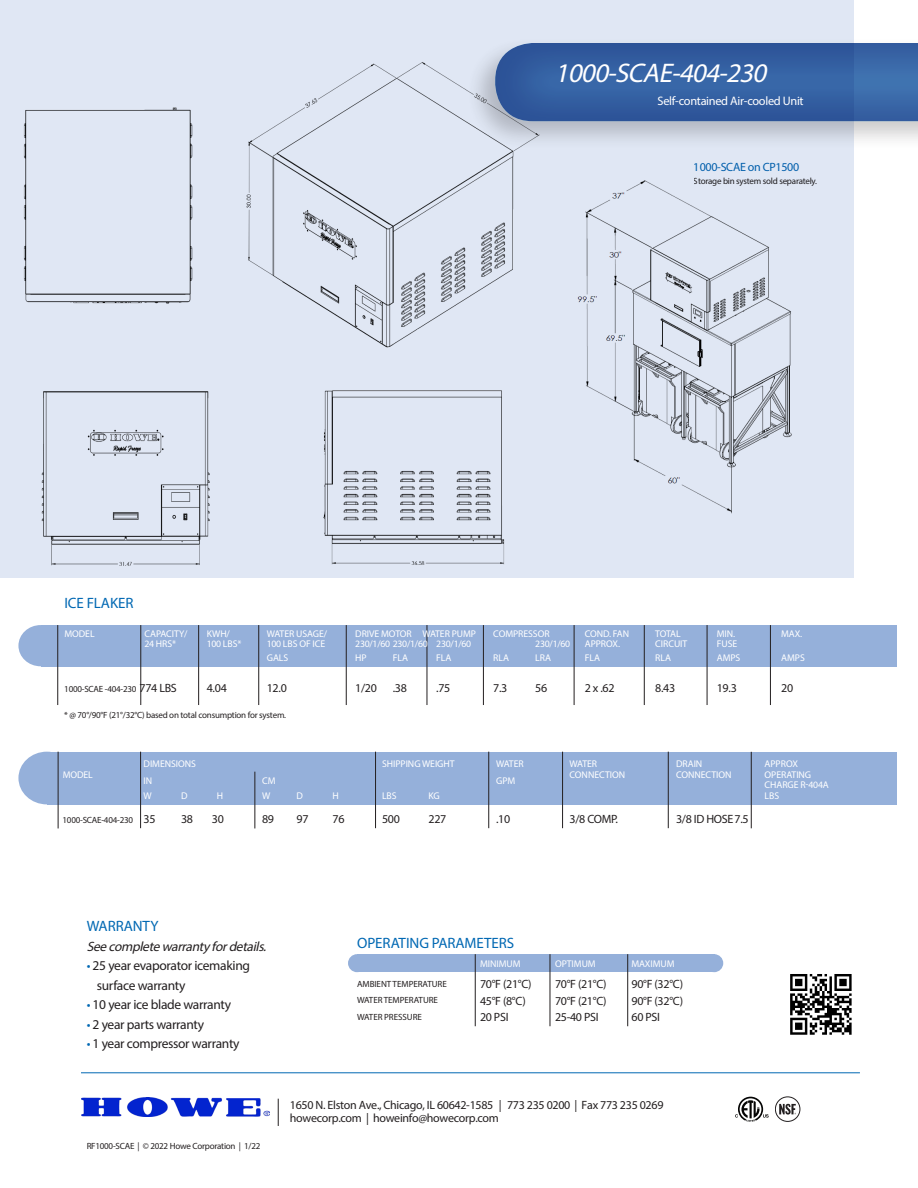
<style>
.page{position:relative;width:918px;height:1188px;background:#fff}
.page>*{position:absolute;margin:0;border:0;box-sizing:border-box;transform-origin:0 0}
.t1{font:italic 27px "Myriad Pro";color:#fff}
.t2{font:15px "Myriad Pro";letter-spacing:-.005em;color:#0168b3}
.t3{font:13.5px/19.5px "Myriad Pro";letter-spacing:-.025em;color:#231f20}
.t4{font:italic 13.5px "Myriad Pro";color:#231f20}
.t5{font:12.3px "Myriad Pro";letter-spacing:-.025em;color:#fff}
.t6{font:12px "Myriad Pro";letter-spacing:-.025em;color:#231f20}
.t7{font:12px "Myriad Pro";letter-spacing:-.025em;color:#0168b3}
.t8{font:9.75px "Myriad Pro";letter-spacing:-.005em;color:#fff}
.t9{font:9.75px "Myriad Pro";letter-spacing:-.025em;color:#fff}
.t10{font:9px "Myriad Pro";letter-spacing:-.025em;color:#231f20}
.t11{font:9px "Myriad Pro";letter-spacing:-.005em;color:#231f20}
.s1{font-size:12px}
.s2{color:#0168b3}
</style>
<div class="page">
<div style="left:0;top:0;width:853px;height:578px;background:#e0e7f4"></div>
<img style="left:577px;top:180px;width:215px;height:334px">
<div style="left:18px;top:625px;width:45px;height:41px;background:#95b0da;border-radius:50%"></div>
<div style="left:41px;top:625px;width:855px;height:41px;background:#95b0da"></div>
<div style="left:18px;top:752px;width:57px;height:52px;background:#95b0da;border-radius:50%"></div>
<div style="left:47px;top:752px;width:849px;height:52px;background:#95b0da"></div>
<img style="left:81px;top:1097px;width:189px;height:19px">
<svg style="left:278px;top:1099px;width:1px;height:27px"></svg>
<hr style="left:81px;top:1073px;width:779px;height:1px;background:#0168b3">
<div style="left:466px;top:36px;width:452px;height:115px;background:#231f20;opacity:.3"></div>
<svg style="left:495px;top:42px;width:423px;height:81px;fill:#345fa2"></svg>
<hr style="left:58px;top:752px;width:1px;height:76px;background:#231f20">
<hr style="left:140px;top:752px;width:1px;height:76px;background:#231f20">
<hr style="left:375px;top:752px;width:1px;height:76px;background:#231f20">
<hr style="left:488px;top:752px;width:1px;height:76px;background:#231f20">
<hr style="left:562px;top:752px;width:1px;height:76px;background:#231f20">
<hr style="left:255px;top:772px;width:1px;height:56px;background:#231f20">
<div style="left:357px;top:954px;width:357px;height:18px;background:#95b0da"></div>
<div style="left:705px;top:954px;width:18px;height:18px;background:#95b0da;border-radius:50%"></div>
<div style="left:348px;top:954px;width:18px;height:18px;background:#95b0da;border-radius:50%"></div>
<hr style="left:475px;top:954px;width:1px;height:72px;background:#231f20">
<hr style="left:550px;top:954px;width:1px;height:72px;background:#231f20">
<hr style="left:627px;top:954px;width:1px;height:72px;background:#231f20">
<hr style="left:57px;top:625px;width:1px;height:80px;background:#231f20">
<hr style="left:141px;top:625px;width:1px;height:80px;background:#231f20">
<hr style="left:198px;top:625px;width:1px;height:80px;background:#231f20">
<hr style="left:258px;top:625px;width:1px;height:80px;background:#231f20">
<hr style="left:346px;top:625px;width:1px;height:80px;background:#231f20">
<hr style="left:427px;top:625px;width:1px;height:80px;background:#231f20">
<hr style="left:483px;top:625px;width:1px;height:80px;background:#231f20">
<hr style="left:574px;top:625px;width:1px;height:80px;background:#231f20">
<hr style="left:644px;top:625px;width:1px;height:80px;background:#231f20">
<hr style="left:707px;top:625px;width:1px;height:80px;background:#231f20">
<hr style="left:770px;top:625px;width:1px;height:80px;background:#231f20">
<hr style="left:668px;top:752px;width:1px;height:76px;background:#231f20">
<svg style="left:735px;top:1097px;width:34px;height:25px"></svg>
<svg style="left:775px;top:1097px;width:25px;height:24px"></svg>
<div style="left:775px;top:1097px;width:25px;height:25px;border:1px solid #231f20;border-radius:50%"></div>
<svg style="left:779px;top:1104px;width:17px;height:11px"></svg>
<hr style="left:751px;top:752px;width:1px;height:76px;background:#231f20">
<img style="left:23px;top:62px;width:517px;height:504px">
<img style="left:790px;top:974px;width:62px;height:61px">
<p class="t1" style="left:555px;top:57px;width:220px">1000-SCAE-404-230</p>
<p class="t5" style="left:658px;top:94px;width:148px">Self-contained Air-cooled Unit</p>
<p class="t7" style="left:694px;top:159px;width:107px">1000-SCAE on CP1500</p>
<p class="t10" style="left:694px;top:176px;width:125px">Storage bin system sold separately.</p>
<p class="t2" style="left:64px;top:594px;width:71px">ICE FLAKER</p>
<p class="t8" style="left:64px;top:627px;width:32px">MODEL</p>
<p class="t8" style="left:145px;top:627px;width:45px">CAPACITY/</p>
<p class="t8" style="left:207px;top:627px;width:25px">KWH/</p>
<p class="t8" style="left:267px;top:627px;width:62px">WATER USAGE/</p>
<p class="t8" style="left:355px;top:627px;width:122px">DRIVE MOTOR WATER PUMP</p>
<p class="t8" style="left:493px;top:627px;width:58px">COMPRESSOR</p>
<p class="t8" style="left:585px;top:627px;width:46px">COND. FAN</p>
<p class="t8" style="left:655px;top:627px;width:27px">TOTAL</p>
<p class="t8" style="left:717px;top:627px;width:20px">MIN.</p>
<p class="t8" style="left:781px;top:627px;width:22px">MAX.</p>
<p class="t8" style="left:144px;top:638px;width:33px">24 HRS*</p>
<p class="t8" style="left:207px;top:638px;width:36px">100 LBS*</p>
<p class="t8" style="left:267px;top:638px;width:60px">100 LBS OF ICE</p>
<p class="t9" style="left:355px;top:638px;width:117px">230/1/60 230/1/60 230/1/60</p>
<p class="t8" style="left:535px;top:638px;width:36px">230/1/60</p>
<p class="t8" style="left:585px;top:638px;width:37px">APPROX.</p>
<p class="t8" style="left:655px;top:638px;width:34px">CIRCUIT</p>
<p class="t8" style="left:717px;top:638px;width:22px">FUSE</p>
<p class="t8" style="left:267px;top:651px;width:23px">GALS</p>
<p class="t8" style="left:355px;top:651px;width:13px">HP</p>
<p class="t8" style="left:393px;top:651px;width:17px">FLA</p>
<p class="t8" style="left:436px;top:651px;width:17px">FLA</p>
<p class="t8" style="left:493px;top:651px;width:17px">RLA</p>
<p class="t8" style="left:535px;top:651px;width:17px">LRA</p>
<p class="t8" style="left:585px;top:651px;width:17px">FLA</p>
<p class="t8" style="left:655px;top:651px;width:17px">RLA</p>
<p class="t8" style="left:717px;top:651px;width:25px">AMPS</p>
<p class="t8" style="left:781px;top:651px;width:25px">AMPS</p>
<p class="t10" style="left:64px;top:684px;width:114px">1000-SCAE -404-230 <span class="s1">774 LBS</span></p>
<p class="t6" style="left:207px;top:681px;width:22px">4.04</p>
<p class="t6" style="left:267px;top:681px;width:22px">12.0</p>
<p class="t6" style="left:355px;top:681px;width:23px">1/20</p>
<p class="t6" style="left:393px;top:681px;width:16px">.38</p>
<p class="t6" style="left:436px;top:681px;width:16px">.75</p>
<p class="t6" style="left:493px;top:681px;width:16px">7.3</p>
<p class="t6" style="left:535px;top:681px;width:14px">56</p>
<p class="t6" style="left:585px;top:681px;width:31px">2 x .62</p>
<p class="t6" style="left:655px;top:681px;width:22px">8.43</p>
<p class="t6" style="left:717px;top:681px;width:22px">19.3</p>
<p class="t6" style="left:781px;top:681px;width:14px">20</p>
<p class="t10" style="left:64px;top:709px;width:223px">* @ 70°/90°F (21°/32°C) based on total consumption for system.</p>
<p class="t8" style="left:144px;top:758px;width:54px">DIMENSIONS</p>
<p class="t8" style="left:382px;top:758px;width:74px">SHIPPING WEIGHT</p>
<p class="t8" style="left:496px;top:758px;width:29px">WATER</p>
<p class="t8" style="left:570px;top:758px;width:29px">WATER</p>
<p class="t8" style="left:676px;top:758px;width:28px">DRAIN</p>
<p class="t8" style="left:765px;top:758px;width:35px">APPROX</p>
<p class="t8" style="left:63px;top:769px;width:32px">MODEL</p>
<p class="t8" style="left:570px;top:769px;width:57px">CONNECTION</p>
<p class="t8" style="left:676px;top:769px;width:57px">CONNECTION</p>
<p class="t8" style="left:765px;top:769px;width:48px">OPERATING</p>
<p class="t8" style="left:144px;top:775px;width:10px">IN</p>
<p class="t8" style="left:262px;top:775px;width:15px">CM</p>
<p class="t8" style="left:496px;top:775px;width:21px">GPM</p>
<p class="t8" style="left:765px;top:779px;width:66px">CHARGE R-404A</p>
<p class="t8" style="left:144px;top:790px;width:10px">W</p>
<p class="t8" style="left:181px;top:790px;width:8px">D</p>
<p class="t8" style="left:217px;top:790px;width:8px">H</p>
<p class="t8" style="left:262px;top:790px;width:10px">W</p>
<p class="t8" style="left:297px;top:790px;width:8px">D</p>
<p class="t8" style="left:333px;top:790px;width:8px">H</p>
<p class="t8" style="left:382px;top:790px;width:16px">LBS</p>
<p class="t8" style="left:429px;top:790px;width:13px">KG</p>
<p class="t8" style="left:765px;top:790px;width:16px">LBS</p>
<p class="t10" style="left:63px;top:814px;width:95px">1000-SCAE-404-230 <span class="s1">35</span></p>
<p class="t6" style="left:181px;top:812px;width:14px">38</p>
<p class="t6" style="left:212px;top:812px;width:14px">30</p>
<p class="t6" style="left:262px;top:812px;width:14px">89</p>
<p class="t6" style="left:297px;top:812px;width:14px">97</p>
<p class="t6" style="left:333px;top:812px;width:14px">76</p>
<p class="t6" style="left:382px;top:812px;width:19px">500</p>
<p class="t6" style="left:429px;top:812px;width:19px">227</p>
<p class="t6" style="left:496px;top:812px;width:16px">.10</p>
<p class="t6" style="left:570px;top:812px;width:50px">3/8 COMP.</p>
<p class="t6" style="left:676px;top:812px;width:74px">3/8 ID HOSE7.5</p>
<p class="t2" style="left:87px;top:917px;width:73px">WARRANTY</p>
<p class="t4" style="left:87px;top:938px;width:184px">Seecompletewarrantyfordetails.</p>
<p class="t3" style="left:97px;top:956px;width:155px;text-indent:-10px"><span class="s2">•</span> 25 year evaporator icemaking surface warranty</p>
<p class="t3" style="left:87px;top:995px;width:146px"><span class="s2">•</span> 10 year ice blade warranty</p>
<p class="t3" style="left:87px;top:1014px;width:119px"><span class="s2">•</span> 2 year parts warranty</p>
<p class="t3" style="left:87px;top:1034px;width:154px"><span class="s2">•</span> 1 year compressor warranty</p>
<p class="t10" style="left:87px;top:1141px;width:175px">RF1000-SCAE | © 2022 Howe Corporation | 1/22</p>
<p class="t2" style="left:357px;top:933px;width:159px">OPERATING PARAMETERS</p>
<p class="t8" style="left:480px;top:958px;width:42px">MINIMUM</p>
<p class="t8" style="left:555px;top:958px;width:42px">OPTIMUM</p>
<p class="t8" style="left:632px;top:958px;width:45px">MAXIMUM</p>
<p class="t11" style="left:357px;top:978px;width:91px">AMBIENT TEMPERATURE</p>
<p class="t6" style="left:480px;top:977px;width:53px">70°F (21°C)</p>
<p class="t6" style="left:555px;top:977px;width:53px">70°F (21°C)</p>
<p class="t6" style="left:632px;top:977px;width:53px">90°F (32°C)</p>
<p class="t11" style="left:357px;top:995px;width:82px">WATER TEMPERATURE</p>
<p class="t6" style="left:480px;top:993px;width:47px">45°F (8°C)</p>
<p class="t6" style="left:555px;top:993px;width:53px">70°F (21°C)</p>
<p class="t6" style="left:632px;top:993px;width:53px">90°F (32°C)</p>
<p class="t11" style="left:357px;top:1011px;width:66px">WATER PRESSURE</p>
<p class="t6" style="left:480px;top:1010px;width:30px">20 PSI</p>
<p class="t6" style="left:555px;top:1010px;width:45px">25-40 PSI</p>
<p class="t6" style="left:632px;top:1010px;width:30px">60 PSI</p>
<p class="t6" style="left:290px;top:1097px;width:375px">1650 N. Elston Ave., Chicago, IL 60642-1585 | 773 235 0200 | Fax 773 235 0269</p>
<p class="t6" style="left:290px;top:1111px;width:210px">howecorp.com | howeinfo@howecorp.com</p>
</div>
